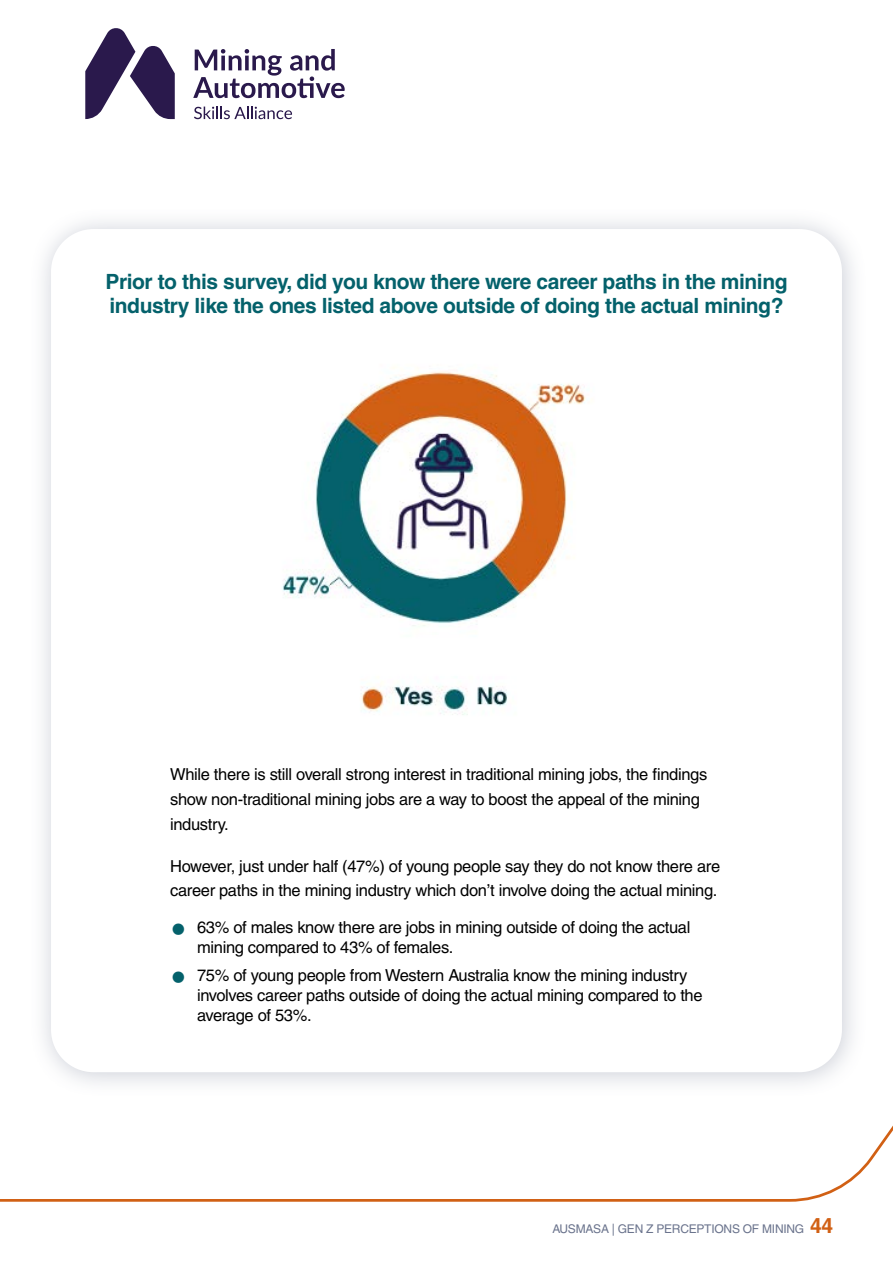
<style>
.page{position:relative;width:893px;height:1263px;background:#fff}
.page>*{position:absolute;margin:0;border:0;box-sizing:border-box;transform-origin:0 0}
.Heading_8{font:700 21px/24.8px "Helvetica LT Pro";letter-spacing:-.02em;color:#04616b}
.t1{font:16.5px/24.8px "Helvetica LT Pro";letter-spacing:-.02em;color:#000}
.t2{font:12px "Helvetica LT Pro";letter-spacing:-.02em;color:#6b748d}
.s1{font-weight:700;font-size:21px;color:#d16014}
</style>
<div class="page">
<div style="left:29px;top:207px;width:839px;height:891px;background:#6b748d;opacity:.35"></div>
<div style="left:51px;top:229px;width:791px;height:843px;background:#fff;border-radius:43px"></div>
<img style="left:282px;top:367px;width:304px;height:348px">
<svg style="left:0;top:978px;width:893px;height:224px"></svg>
<svg style="left:193px;top:49px;width:152px;height:49px"></svg>
<svg style="left:194px;top:107px;width:98px;height:12px"></svg>
<svg style="left:85px;top:28px;width:90px;height:91px"></svg>
<svg style="left:173px;top:978px;width:11px;height:5px"></svg>
<p class="Heading_8" style="left:105px;top:269px;width:684px">Prior to this survey, did you know there were career paths in the mining industry like the ones listed above outside of doing the actual mining?</p>
<p class="t1" style="left:170px;top:762px;width:539px">While there is still overall strong interest in traditional mining jobs, the findings show non-traditional mining jobs are a way to boost the appeal of the mining industry.</p>
<p class="t1" style="left:170px;top:853px;width:552px">However, just under half (47%) of young people say they do not know there are career paths in the mining industry which don’t involve doing the actual mining.</p>
<p class="t1" style="left:197px;top:917px;width:495px;line-height:19.8px">63% of males know there are jobs in mining outside of doing the actual mining compared to 43% of females.</p>
<p class="t1" style="left:197px;top:966px;width:507px;line-height:19.8px">75% of young people from Western Australia know the mining industry involves career paths outside of doing the actual mining compared to the average of 53%.</p>
<p class="t2" style="left:552px;top:1222px;width:282px">AUSMASA | GEN Z PERCEPTIONS OF MINING <span class="s1">44</span></p>
</div>
